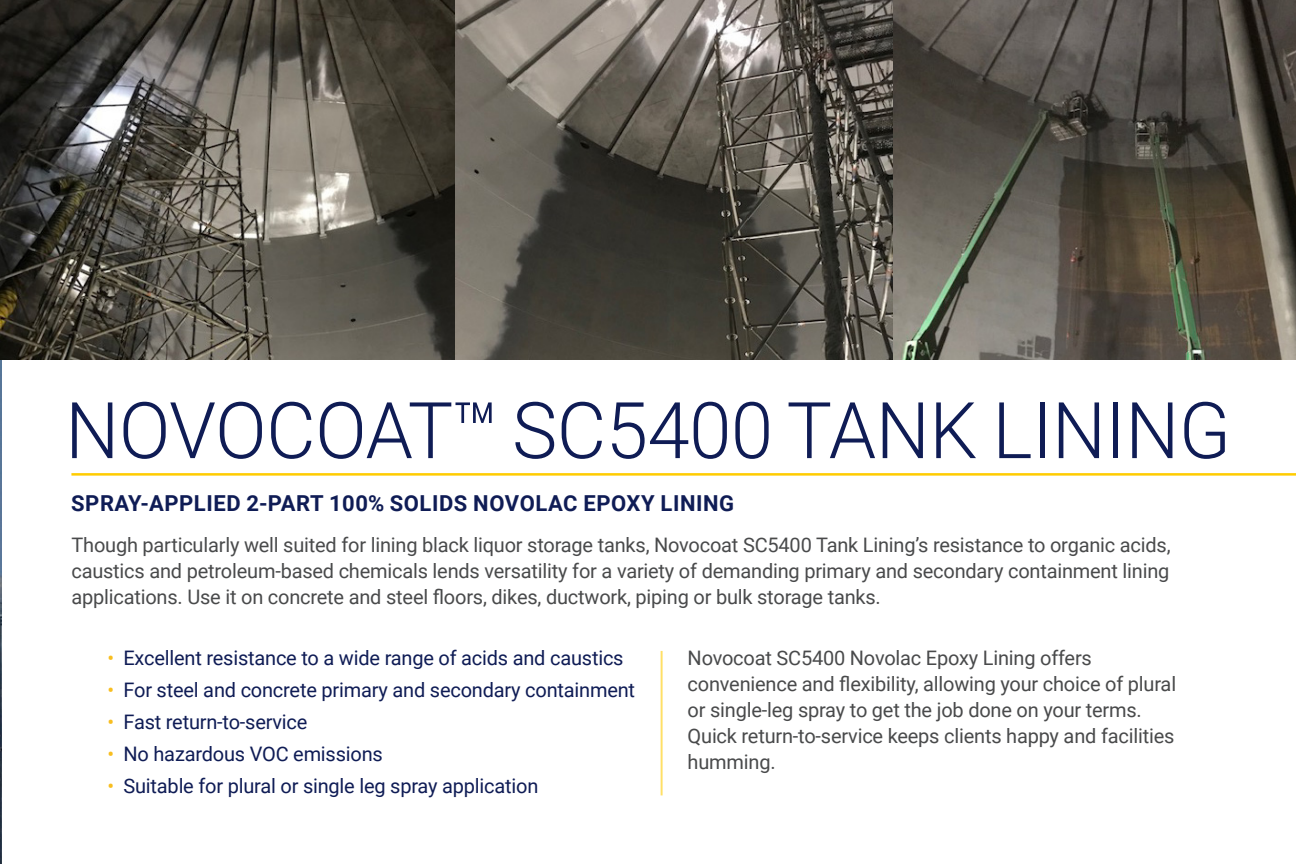
<style>
.page{position:relative;width:1296px;height:864px;background:#fff}
.page>*{position:absolute;margin:0;border:0;box-sizing:border-box;transform-origin:0 0}
.t1{font:300 78.2px "Roboto";letter-spacing:-.005em;color:#0f1c55}
.t2{font:700 22px "Roboto";letter-spacing:.025em;color:#0f1c55}
.t3{font:20px/26px "Roboto";letter-spacing:-.01em;color:#494a4b}
.t4{font:20px "Roboto";letter-spacing:-.01em;color:#0f1c55}
.s1{color:#f8be20}
</style>
<div class="page">
<img style="left:0;top:359px;width:2px;height:505px">
<img style="left:0;top:0;width:1296px;height:359px">
<hr style="left:661px;top:651px;width:2px;height:144px;background:#fc0">
<hr style="left:71px;top:473px;width:1225px;height:3px;background:#fc0">
<p class="t1" style="left:65px;top:376px;width:1167px">NOVOCOAT™ SC5400 TANK LINING</p>
<p class="t2" style="left:71px;top:488px;width:664px">SPRAY-APPLIED 2-PART 100% SOLIDS NOVOLAC EPOXY LINING</p>
<p class="t3" style="left:71px;top:531px;width:1101px;text-align:justify">Though particularly well suited for lining black liquor storage tanks, Novocoat SC5400 Tank Lining’s resistance to organic acids, caustics and petroleum-based chemicals lends versatility for a variety of demanding primary and secondary containment lining applications. Use it on concrete and steel floors, dikes, ductwork, piping or bulk storage tanks.</p>
<p class="t4" style="left:107px;top:644px;width:518px"><span class="s1">•</span> Excellent resistance to a wide range of acids and caustics</p>
<p class="t4" style="left:107px;top:676px;width:529px"><span class="s1">•</span> For steel and concrete primary and secondary containment</p>
<p class="t4" style="left:107px;top:708px;width:202px"><span class="s1">•</span> Fast return-to-service</p>
<p class="t4" style="left:107px;top:740px;width:277px"><span class="s1">•</span> No hazardous VOC emissions</p>
<p class="t4" style="left:107px;top:772px;width:432px"><span class="s1">•</span> Suitable for plural or single leg spray application</p>
<p class="t3" style="left:688px;top:644px;width:490px">Novocoat SC5400 Novolac Epoxy Lining offers convenience and flexibility, allowing your choice of plural or single-leg spray to get the job done on your terms.<br>Quick return-to-service keeps clients happy and facilities humming.</p>
</div>
